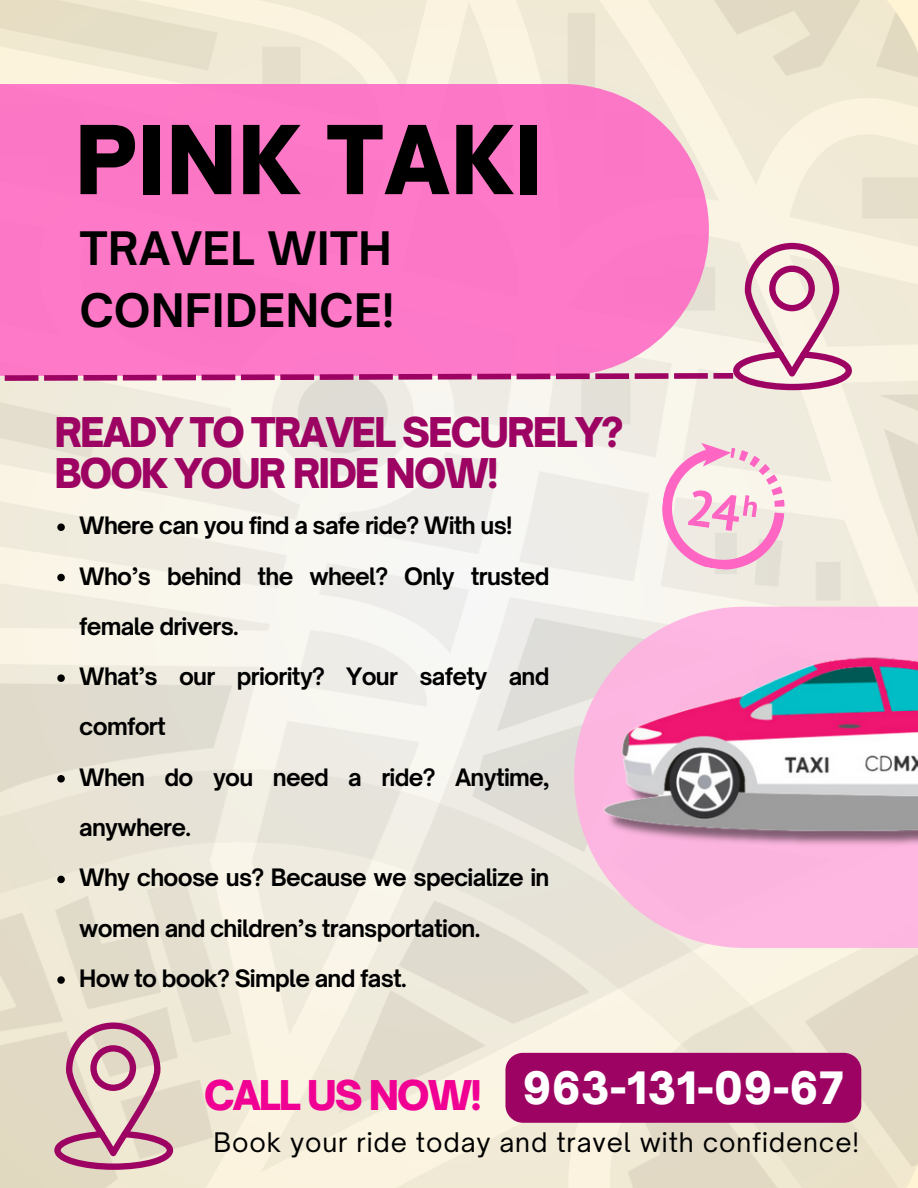
<style>
.page{position:relative;width:918px;height:1188px;background:#fff}
.page>*{position:absolute;margin:0;border:0;box-sizing:border-box;transform-origin:0 0}
.t1{font:900 90.75px "Open Sauce One";letter-spacing:.01em;color:#000}
.t2{font:700 44.25px/61.3px "Open Sauce One";letter-spacing:.01em;color:#000}
.t3{font:900 42.75px "Open Sauce One";letter-spacing:.015em;color:#fff}
.t4{font:900 39.3px/41.8px "Open Sauce One";letter-spacing:-.05em;color:#9d0362}
.t5{font:900 39.3px "Open Sauce One";letter-spacing:-.05em;color:#f10094}
.t6{font:25.8px "Open Sauce One";letter-spacing:.035em;color:#000}
.t7{font:700 22.95px/50.2px "Open Sauce One";letter-spacing:-.03em;color:#000}
</style>
<div class="page">
<div style="left:0;top:84px;width:709px;height:292px;background:#fc78c7"></div>
<svg style="left:574px;top:607px;width:344px;height:341px;fill:#fdb7e0"></svg>
<svg style="left:654px;top:439px;width:139px;height:138px"></svg>
<img style="left:583px;top:626px;width:335px;height:256px">
<div style="left:505px;top:1053px;width:356px;height:70px;background:#9d0362"></div>
<svg style="left:57px;top:523px;width:8px;height:8px"></svg>
<svg style="left:57px;top:574px;width:8px;height:7px"></svg>
<svg style="left:57px;top:674px;width:8px;height:8px"></svg>
<svg style="left:57px;top:775px;width:8px;height:8px"></svg>
<svg style="left:57px;top:876px;width:8px;height:7px"></svg>
<svg style="left:57px;top:976px;width:8px;height:8px"></svg>
<svg style="left:5px;top:243px;width:847px;height:147px"></svg>
<svg style="left:54px;top:1023px;width:119px;height:147px"></svg>
<p class="t1" style="left:75px;top:103px;width:469px">PINK TAKI</p>
<p class="t2" style="left:80px;top:218px;width:316px">TRAVEL WITH<br>CONFIDENCE!</p>
<h2 class="t4" style="left:54px;top:411px;width:571px">READY TO TRAVEL SECURELY?<br>BOOK YOUR RIDE NOW!</h2>
<p class="t7" style="left:79px;top:500px;width:435px">Where can you find a safe ride? With us!</p>
<h3 class="t7" style="left:79px;top:551px;width:472px">Who’s behind the wheel? Only trusted female drivers.</h3>
<p class="t7" style="left:79px;top:651px;width:472px">What’s our priority? Your safety and comfort</p>
<p class="t7" style="left:79px;top:752px;width:472px">When do you need a ride? Anytime, anywhere.</p>
<p class="t7" style="left:79px;top:853px;width:472px">Why choose us? Because we specialize in women and children’s transportation.</p>
<p class="t7" style="left:79px;top:953px;width:329px">How to book? Simple and fast.</p>
<p class="t5" style="left:204px;top:1070px;width:279px">CALL US NOW!</p>
<h1 class="t3" style="left:523px;top:1061px;width:322px">963-131-09-67</h1>
<p class="t6" style="left:214px;top:1126px;width:647px">Book your ride today and travel with confidence!</p>
</div>
